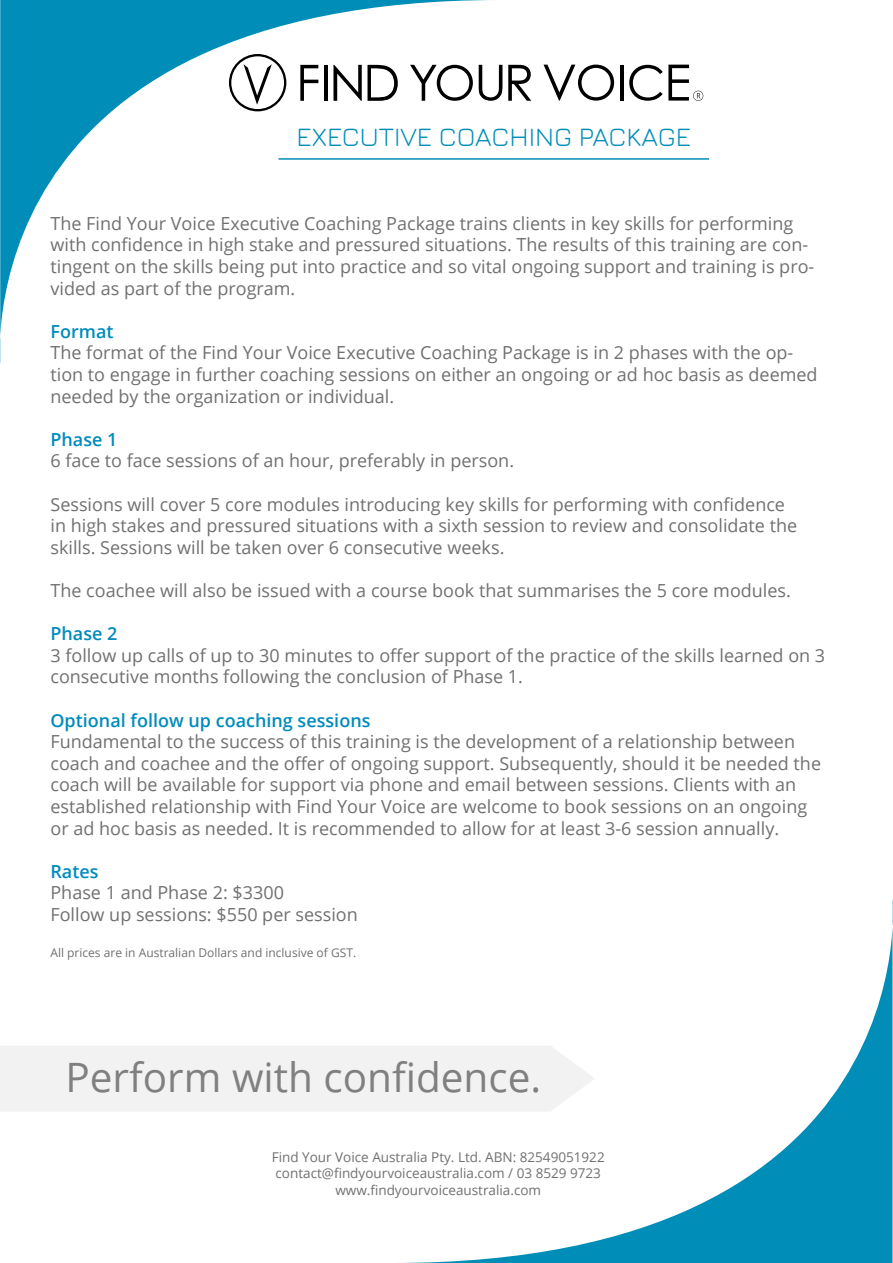
<style>
.page{position:relative;width:893px;height:1263px;background:#fff}
.page>*{position:absolute;margin:0;border:0;box-sizing:border-box;transform-origin:0 0}
.t1{font:40.5px "Open Sans";color:#808080}
.t2{font:27px "Jura";color:#008eb8}
.t3{font:18px/21.6px "Open Sans";color:#707070}
.t4{font:600 18px "Open Sans";color:#008bbd}
.t5{font:13.5px/16.2px "Open Sans";color:#707070;text-align:center}
.t6{font:12px "Open Sans";color:#707070}
</style>
<div class="page">
<svg style="left:500px;top:65px;width:2px;height:32px"></svg>
<svg style="left:508px;top:65px;width:23px;height:36px"></svg>
<svg style="left:544px;top:65px;width:70px;height:36px"></svg>
<hr style="left:620px;top:65px;width:3px;height:36px;background:#000">
<svg style="left:629px;top:65px;width:74px;height:36px"></svg>
<svg style="left:0;top:0;width:500px;height:364px"></svg>
<svg style="left:403px;top:899px;width:490px;height:364px"></svg>
<hr style="left:278px;top:158px;width:431px;height:2px;background:#008eb8">
<div style="left:0;top:1045px;width:595px;height:66px;background:#f2f2f2"></div>
<h2 class="t2" style="left:297px;top:117px;width:396px">EXECUTIVE COACHING PACKAGE</h2>
<p class="t3" style="left:50px;top:212px;width:765px">The Find Your Voice Executive Coaching Package trains clients in key skills for performing with confidence in high stake and pressured situations. The results of this training are con&shy;tingent on the skills being put into practice and so vital ongoing support and training is pro&shy;vided as part of the program.</p>
<p class="t4" style="left:50px;top:319px;width:65px">Format</p>
<p class="t3" style="left:50px;top:341px;width:769px">The format of the Find Your Voice Executive Coaching Package is in 2 phases with the op&shy;tion to engage in further coaching sessions on either an ongoing or ad hoc basis as deemed needed by the organization or individual.</p>
<p class="t4" style="left:50px;top:427px;width:69px">Phase 1</p>
<p class="t3" style="left:50px;top:449px;width:465px">6 face to face sessions of an hour, preferably in person.</p>
<p class="t3" style="left:50px;top:493px;width:748px">Sessions will cover 5 core modules introducing key skills for performing with confidence in high stakes and pressured situations with a sixth session to review and consolidate the skills. Sessions will be taken over 6 consecutive weeks.</p>
<p class="t3" style="left:50px;top:579px;width:742px">The coachee will also be issued with a course book that summarises the 5 core modules.</p>
<p class="t4" style="left:50px;top:621px;width:69px">Phase 2</p>
<p class="t3" style="left:50px;top:644px;width:776px">3 follow up calls of up to 30 minutes to offer support of the practice of the skills learned on 3 consecutive months following the conclusion of Phase 1.</p>
<p class="t4" style="left:50px;top:708px;width:322px">Optional follow up coaching sessions</p>
<p class="t3" style="left:50px;top:730px;width:772px">Fundamental to the success of this training is the development of a relationship between coach and coachee and the offer of ongoing support. Subsequently, should it be needed the coach will be available for support via phone and email between sessions. Clients with an established relationship with Find Your Voice are welcome to book sessions on an ongoing or ad hoc basis as needed. It is recommended to allow for at least 3-6 session annually.</p>
<p class="t4" style="left:50px;top:859px;width:50px">Rates</p>
<p class="t3" style="left:50px;top:881px;width:309px">Phase 1 and Phase 2: $3300<br>Follow up sessions: $550 per session</p>
<p class="t6" style="left:50px;top:944px;width:307px">All prices are in Australian Dollars and inclusive of GST.</p>
<h1 class="t1" style="left:65px;top:1049px;width:477px">Perform with confidence.</h1>
<p class="t5" style="left:272px;top:1149px;width:334px">Find Your Voice Australia Pty. Ltd. ABN: 82549051922 contact@findyourvoiceaustralia.com / 03 8529 9723 www.findyourvoiceaustralia.com</p>
</div>
